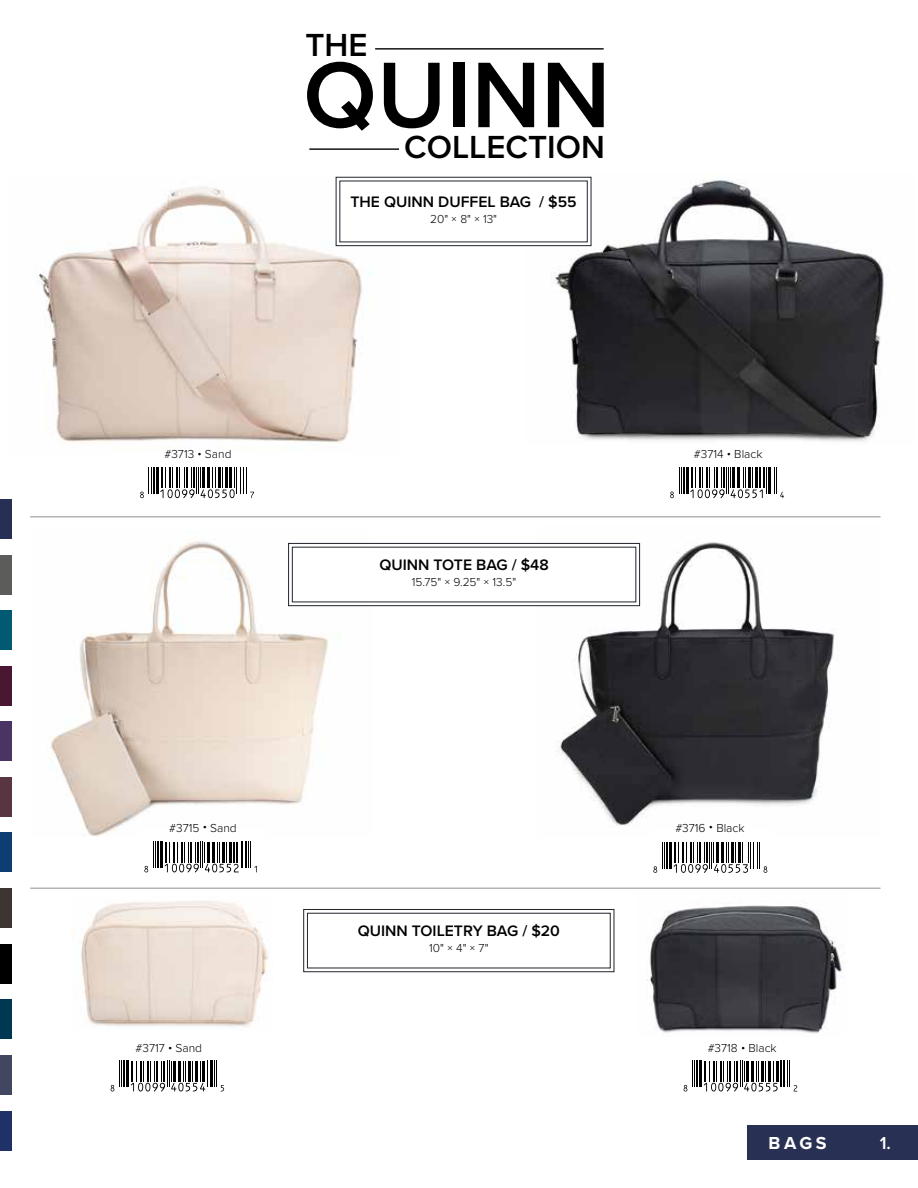
<style>
.page{position:relative;width:918px;height:1188px;background:#fff}
.page>*{position:absolute;margin:0;border:0;box-sizing:border-box;transform-origin:0 0}
.t1{font:600 96.6px "Proxima Nova";color:#000}
.t2{font:600 33.15px "Proxima Nova";color:#000}
.t3{font:700 18px "Proxima Nova";color:#fff}
.t4{font:600 18px "Proxima Nova";color:#fff}
.t5{font:600 15.75px "Proxima Nova";color:#000}
.t6{font:300 12px "Proxima Nova";color:#000}
</style>
<div class="page">
<div style="left:0;top:1112px;width:11px;height:39px;background:#203168"></div>
<div style="left:747px;top:1125px;width:171px;height:35px;background:#283054"></div>
<hr style="left:123px;top:1061px;width:2px;height:26px;background:#000">
<hr style="left:127px;top:1061px;width:2px;height:26px;background:#000">
<hr style="left:210px;top:1061px;width:3px;height:26px;background:#000">
<svg style="left:111px;top:1061px;width:11px;height:31px"></svg>
<svg style="left:131px;top:1061px;width:77px;height:31px"></svg>
<svg style="left:214px;top:1061px;width:10px;height:31px"></svg>
<hr style="left:696px;top:1061px;width:2px;height:26px;background:#000">
<hr style="left:700px;top:1061px;width:2px;height:26px;background:#000">
<hr style="left:780px;top:1061px;width:2px;height:26px;background:#000">
<hr style="left:783px;top:1061px;width:2px;height:26px;background:#000">
<svg style="left:684px;top:1061px;width:11px;height:31px"></svg>
<svg style="left:704px;top:1061px;width:74px;height:31px"></svg>
<svg style="left:787px;top:1061px;width:10px;height:31px"></svg>
<img style="left:37px;top:187px;width:361px;height:256px">
<img style="left:526px;top:179px;width:358px;height:263px">
<hr style="left:309px;top:148px;width:90px;height:2px;background:#000">
<hr style="left:375px;top:48px;width:229px;height:2px;background:#000">
<hr style="left:30px;top:516px;width:851px;height:2px;background:#000">
<svg style="left:335px;top:176px;width:257px;height:70px"></svg>
<hr style="left:156px;top:467px;width:2px;height:27px;background:#000">
<svg style="left:140px;top:467px;width:14px;height:31px"></svg>
<svg style="left:160px;top:467px;width:94px;height:31px"></svg>
<hr style="left:686px;top:467px;width:3px;height:27px;background:#000">
<hr style="left:769px;top:467px;width:2px;height:27px;background:#000">
<svg style="left:670px;top:467px;width:14px;height:31px"></svg>
<svg style="left:690px;top:467px;width:77px;height:31px"></svg>
<svg style="left:774px;top:467px;width:10px;height:31px"></svg>
<img style="left:51px;top:541px;width:322px;height:296px">
<img style="left:538px;top:542px;width:297px;height:285px">
<svg style="left:288px;top:543px;width:352px;height:63px"></svg>
<div style="left:140px;top:829px;width:124px;height:57px;background:#fff"></div>
<hr style="left:157px;top:842px;width:2px;height:26px;background:#000">
<hr style="left:160px;top:842px;width:3px;height:26px;background:#000">
<hr style="left:245px;top:842px;width:2px;height:26px;background:#000">
<svg style="left:144px;top:842px;width:12px;height:30px"></svg>
<svg style="left:165px;top:842px;width:77px;height:30px"></svg>
<svg style="left:248px;top:842px;width:9px;height:30px"></svg>
<hr style="left:666px;top:842px;width:2px;height:27px;background:#000">
<hr style="left:669px;top:842px;width:3px;height:27px;background:#000">
<svg style="left:653px;top:842px;width:12px;height:31px"></svg>
<svg style="left:674px;top:842px;width:93px;height:31px"></svg>
<hr style="left:30px;top:888px;width:851px;height:1px;background:#000">
<img style="left:71px;top:901px;width:197px;height:126px">
<img style="left:647px;top:903px;width:198px;height:130px">
<svg style="left:303px;top:909px;width:312px;height:63px"></svg>
<div style="left:307px;top:913px;width:304px;height:55px;border:1px solid #20242b"></div>
<div style="left:0;top:944px;width:11px;height:39px;background:#000"></div>
<div style="left:0;top:1000px;width:11px;height:39px;background:#003852"></div>
<div style="left:0;top:1055px;width:11px;height:39px;background:#414760"></div>
<div style="left:0;top:722px;width:11px;height:39px;background:#493463"></div>
<div style="left:0;top:777px;width:11px;height:39px;background:#593441"></div>
<div style="left:0;top:833px;width:11px;height:39px;background:#0c3d73"></div>
<div style="left:0;top:888px;width:11px;height:40px;background:#3d3532"></div>
<div style="left:0;top:500px;width:11px;height:39px;background:#282f54"></div>
<div style="left:0;top:555px;width:11px;height:39px;background:#5c5d5b"></div>
<div style="left:0;top:611px;width:11px;height:39px;background:#005a72"></div>
<div style="left:0;top:666px;width:11px;height:39px;background:#4a1733"></div>
<h2 class="t2" style="left:305px;top:20px;width:64px">THE</h2>
<h1 class="t1" style="left:303px;top:23px;width:309px">QUINN</h1>
<h2 class="t2" style="left:404px;top:123px;width:202px">COLLECTION</h2>
<h3 class="t5" style="left:350px;top:190px;width:228px">THE QUINN DUFFEL BAG / $55</h3>
<p class="t6" style="left:430px;top:210px;width:68px">20" × 8" × 13"</p>
<p class="t6" style="left:165px;top:445px;width:69px">#3713 • Sand</p>
<p class="t6" style="left:694px;top:445px;width:70px">#3714 • Black</p>
<h3 class="t5" style="left:379px;top:553px;width:171px">QUINN TOTE BAG / $48</h3>
<p class="t6" style="left:412px;top:573px;width:106px">15.75" × 9.25" × 13.5"</p>
<p class="t6" style="left:169px;top:819px;width:69px">#3715 • Sand</p>
<p class="t6" style="left:675px;top:819px;width:71px">#3716 • Black</p>
<h3 class="t5" style="left:358px;top:919px;width:204px">QUINN TOILETRY BAG / $20</h3>
<p class="t6" style="left:429px;top:939px;width:61px">10" × 4" × 7"</p>
<p class="t6" style="left:136px;top:1039px;width:68px">#3717 • Sand</p>
<p class="t6" style="left:708px;top:1039px;width:70px">#3718 • Black</p>
<h3 class="t3" style="left:769px;top:1130px;width:60px">BAGS</h3>
<h3 class="t4" style="left:880px;top:1130px;width:13px">1.</h3>
</div>
